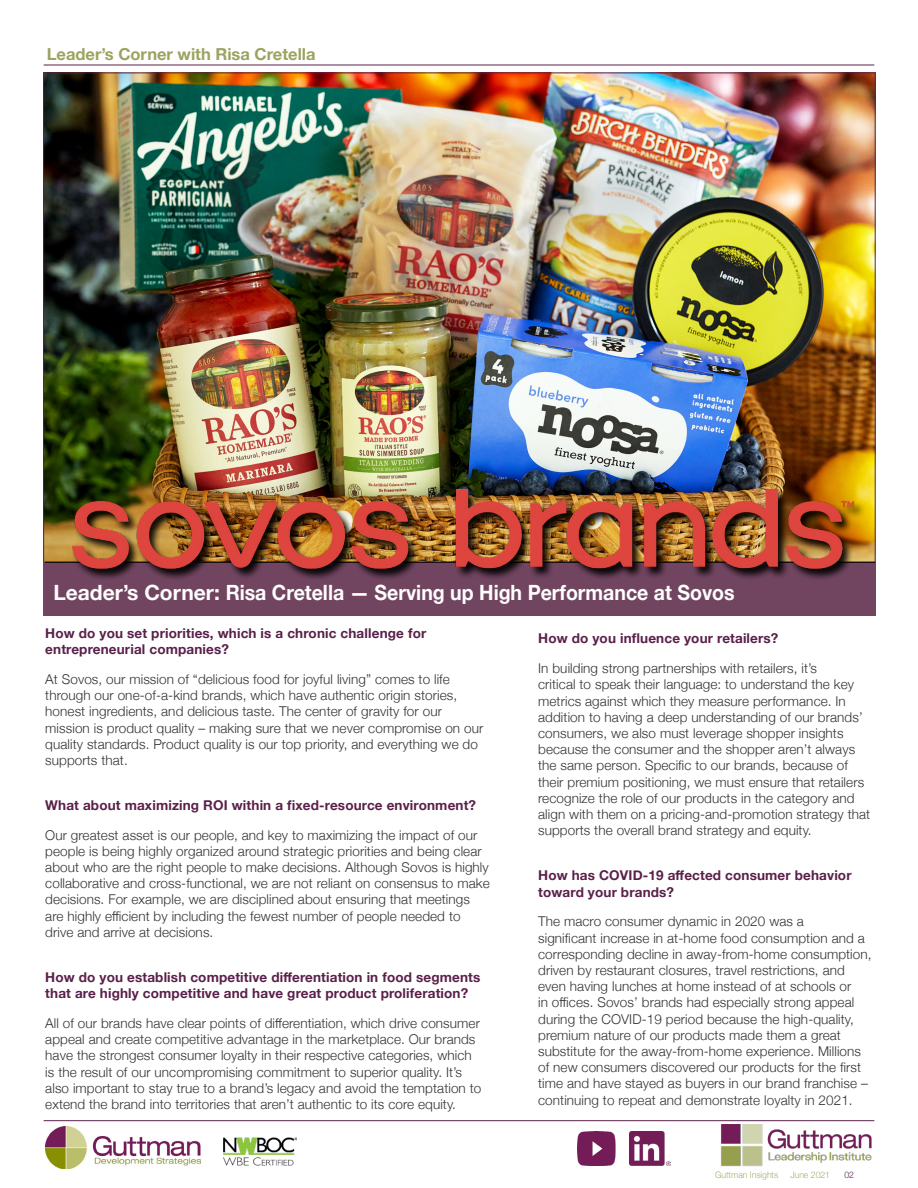
<style>
.page{position:relative;width:918px;height:1188px;background:#fff}
.page>*{position:absolute;margin:0;border:0;box-sizing:border-box;transform-origin:0 0}
.t1{font:700 21px "Helvetica Neue";color:#fff}
.t2{font:700 16.5px "Helvetica Neue";color:#9da35f}
.t3{font:300 13.5px/16.2px "Helvetica Neue";letter-spacing:.005em;color:#333}
.t4{font:700 13.5px/16.5px "Helvetica Neue";letter-spacing:.01em;color:#5a2049}
.t5{font:300 9px "Helvetica Neue";color:#a6ac6c;scale:.96 1}
.t6{font:300 9px "Helvetica Neue";color:#5a2049;scale:.96 1}
</style>
<div class="page">
<hr style="left:44px;top:1120px;width:830px;height:1px;background:#5a2049">
<img style="left:721px;top:1124px;width:151px;height:42px">
<img style="left:45px;top:1127px;width:156px;height:41px">
<img style="left:223px;top:1137px;width:73px;height:29px">
<img style="left:578px;top:1131px;width:38px;height:34px">
<img style="left:629px;top:1131px;width:42px;height:35px">
<hr style="left:44px;top:65px;width:830px;height:1px;background:#5a2049">
<img style="left:43px;top:75px;width:833px;height:541px">
<hr style="left:45px;top:562px;width:830px;height:1px;background:#000">
<div style="left:72px;top:490px;width:794px;height:91px;background:#000;opacity:.92"></div>
<img style="left:72px;top:490px;width:782px;height:78px">
<p class="t2" style="left:47px;top:41px;width:270px">Leader’s Corner with Risa Cretella</p>
<h1 class="t1" style="left:53px;top:576px;width:683px">Leader’s Corner: Risa Cretella — Serving up High Performance at Sovos</h1>
<p class="t4" style="left:45px;top:625px;width:383px">How do you set priorities, which is a chronic challenge for entrepreneurial companies?</p>
<p class="t3" style="left:45px;top:670px;width:440px">At Sovos, our mission of “delicious food for joyful living” comes to life through our one-of-a-kind brands, which have authentic origin stories, honest ingredients, and delicious taste. The center of gravity for our mission is product quality – making sure that we never compromise on our quality standards. Product quality is our top priority, and everything we do supports that.</p>
<p class="t4" style="left:45px;top:797px;width:432px">What about maximizing ROI within a fixed-resource environment?</p>
<p class="t3" style="left:45px;top:826px;width:446px">Our greatest asset is our people, and key to maximizing the impact of our people is being highly organized around strategic priorities and being clear about who are the right people to make decisions. Although Sovos is highly collaborative and cross-functional, we are not reliant on consensus to make decisions. For example, we are disciplined about ensuring that meetings are highly efficient by including the fewest number of people needed to drive and arrive at decisions.</p>
<p class="t4" style="left:45px;top:969px;width:437px">How do you establish competitive differentiation in food segments that are highly competitive and have great product proliferation?</p>
<p class="t3" style="left:45px;top:1014px;width:438px">All of our brands have clear points of differentiation, which drive consumer appeal and create competitive advantage in the marketplace. Our brands have the strongest consumer loyalty in their respective categories, which is the result of our uncompromising commitment to superior quality. It’s also important to stay true to a brand’s legacy and avoid the temptation to extend the brand into territories that aren’t authentic to its core equity.</p>
<p class="t4" style="left:538px;top:631px;width:242px">How do you influence your retailers?</p>
<p class="t3" style="left:538px;top:659px;width:334px">In building strong partnerships with retailers, it’s<br>critical to speak their language: to understand the key metrics against which they measure performance. In addition to having a deep understanding of our brands’ consumers, we also must leverage shopper insights because the consumer and the shopper aren’t always the same person. Specific to our brands, because of their premium positioning, we must ensure that retailers recognize the role of our products in the category and align with them on a pricing-and-promotion strategy that supports the overall brand strategy and equity.</p>
<p class="t4" style="left:538px;top:867px;width:315px">How has COVID-19 affected consumer behavior toward your brands?</p>
<p class="t3" style="left:538px;top:912px;width:335px">The macro consumer dynamic in 2020 was a<br>significant increase in at-home food consumption and a corresponding decline in away-from-home consumption, driven by restaurant closures, travel restrictions, and even having lunches at home instead of at schools or<br>in offices. Sovos’ brands had especially strong appeal during the COVID-19 period because the high-quality, premium nature of our products made them a great substitute for the away-from-home experience. Millions of new consumers discovered our products for the first time and have stayed as buyers in our brand franchise – continuing to repeat and demonstrate loyalty in 2021.</p>
<p class="t5" style="left:715px;top:1168px;width:67px">Guttman Insights</p>
<p class="t5" style="left:790px;top:1168px;width:43px">June 2021</p>
<p class="t6" style="left:844px;top:1168px;width:12px">02</p>
</div>
